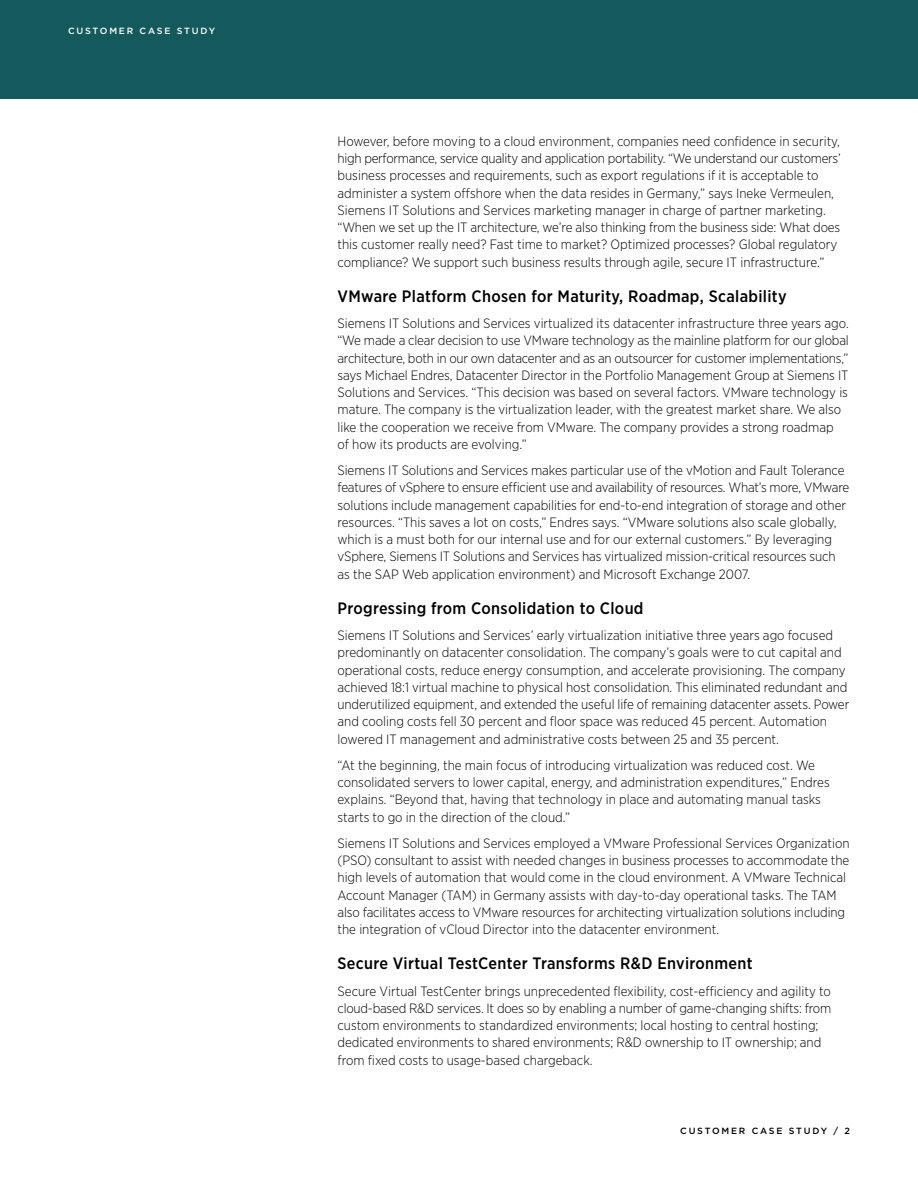
<style>
.page{position:relative;width:918px;height:1188px;background:#fff}
.page>*{position:absolute;margin:0;border:0;box-sizing:border-box;transform-origin:0 0}
.t1{font:500 16.5px "Gotham Narrow";letter-spacing:.02em;color:#000}
.t2{font:300 13.5px/17.2px "Gotham Narrow";color:#000}
.t3{font:500 9px "Gotham";letter-spacing:.2em;color:#000}
.t4{font:500 9px "Gotham";letter-spacing:.2em;color:#fff}
</style>
<div class="page">
<div style="left:0;top:0;width:918px;height:99px;background:#145a5c"></div>
<p class="t4" style="left:68px;top:25px;width:80px">CUSTOMER CASE</p>
<p class="t4" style="left:177px;top:25px;width:8px">STU</p>
<p class="t4" style="left:200px;top:25px;width:16px">DY</p>
<p class="t2" style="left:338px;top:132px;width:505px">However, before moving to a cloud environment, companies need confidence in security, high performance, service quality and application portability. “We understand our customers’ business processes and requirements, such as export regulations if it is acceptable to administer a system offshore when the data resides in Germany,” says Ineke Vermeulen, Siemens IT Solutions and Services marketing manager in charge of partner marketing. “When we set up the IT architecture, we’re also thinking from the business side: What does this customer really need? Fast time to market? Optimized processes? Global regulatory compliance? We support such business results through agile, secure IT infrastructure.”</p>
<p class="t1" style="left:338px;top:286px;width:451px">VMware Platform Chosen for Maturity, Roadmap, Scalability</p>
<p class="t2" style="left:338px;top:314px;width:513px">Siemens IT Solutions and Services virtualized its datacenter infrastructure three years ago. “We made a clear decision to use VMware technology as the mainline platform for our global architecture, both in our own datacenter and as an outsourcer for customer implementations,” says Michael Endres, Datacenter Director in the Portfolio Management Group at Siemens IT Solutions and Services. “This decision was based on several factors. VMware technology is mature. The company is the virtualization leader, with the greatest market share. We also like the cooperation we receive from VMware. The company provides a strong roadmap<br>of how its products are evolving.”</p>
<p class="t2" style="left:338px;top:461px;width:513px">Siemens IT Solutions and Services makes particular use of the vMotion and Fault Tolerance features of vSphere to ensure efficient use and availability of resources. What’s more, VMware solutions include management capabilities for end-to-end integration of storage and other resources. “This saves a lot on costs,” Endres says. “VMware solutions also scale globally, which is a must both for our internal use and for our external customers.” By leveraging vSphere, Siemens IT Solutions and Services has virtualized mission-critical resources such as the SAP Web application environment) and Microsoft Exchange 2007.</p>
<p class="t1" style="left:338px;top:598px;width:308px">Progressing from Consolidation to Cloud</p>
<p class="t2" style="left:338px;top:626px;width:513px">Siemens IT Solutions and Services’ early virtualization initiative three years ago focused predominantly on datacenter consolidation. The company’s goals were to cut capital and operational costs, reduce energy consumption, and accelerate provisioning. The company achieved 18:1 virtual machine to physical host consolidation. This eliminated redundant and underutilized equipment, and extended the useful life of remaining datacenter assets. Power and cooling costs fell 30 percent and floor space was reduced 45 percent. Automation lowered IT management and administrative costs between 25 and 35 percent.</p>
<p class="t2" style="left:338px;top:756px;width:494px">“At the beginning, the main focus of introducing virtualization was reduced cost. We consolidated servers to lower capital, energy, and administration expenditures,” Endres explains. “Beyond that, having that technology in place and automating manual tasks starts to go in the direction of the cloud.”</p>
<p class="t2" style="left:338px;top:834px;width:514px">Siemens IT Solutions and Services employed a VMware Professional Services Organization (PSO) consultant to assist with needed changes in business processes to accommodate the high levels of automation that would come in the cloud environment. A VMware Technical Account Manager (TAM) in Germany assists with day-to-day operational tasks. The TAM also facilitates access to VMware resources for architecting virtualization solutions including the integration of vCloud Director into the datacenter environment.</p>
<p class="t1" style="left:338px;top:953px;width:417px">Secure Virtual TestCenter Transforms R&amp;D Environment</p>
<p class="t2" style="left:338px;top:982px;width:495px">Secure Virtual TestCenter brings unprecedented flexibility, cost-efficiency and agility to cloud-based R&amp;D services. It does so by enabling a number of game-changing shifts: from custom environments to standardized environments; local hosting to central hosting; dedicated environments to shared environments; R&amp;D ownership to IT ownership; and from fixed costs to usage-based chargeback.</p>
<p class="t3" style="left:680px;top:1125px;width:89px">CUSTOMER CASE</p>
<p class="t3" style="left:789px;top:1125px;width:63px">STU DY / 2</p>
</div>
